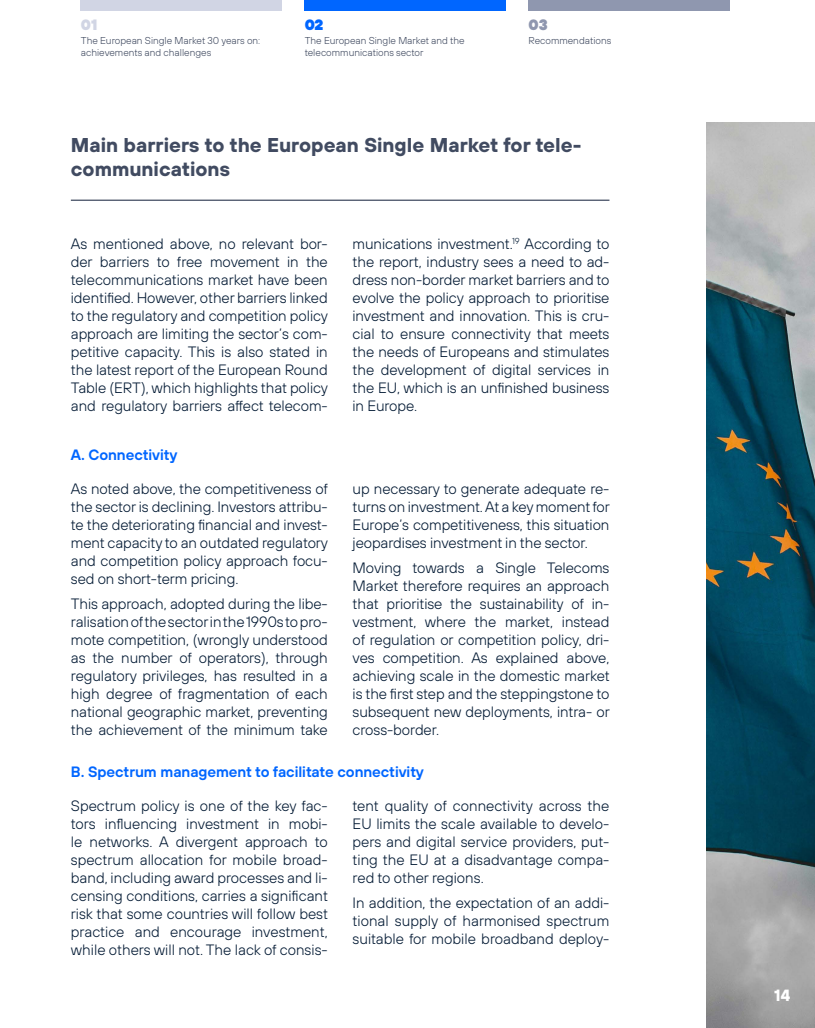
<style>
.page{position:relative;width:815px;height:1028px;background:#fff}
.page>*{position:absolute;margin:0;border:0;box-sizing:border-box;transform-origin:0 0}
.t1{font:700 20px/24px "Tele Sans";color:#414b61}
.t2{font:700 16.25px "Tele Sans";color:#fff}
.t3{font:300 15px/18px "Tele Sans";letter-spacing:-.005em;color:#031a34;text-align:justify}
.t4{font:600 15px "Tele Sans";letter-spacing:-.005em;color:#06f}
.t5{font:900 15px "Tele Sans";color:#d1d5e4}
.t6{font:900 15px "Tele Sans";color:#06f}
.t7{font:900 15px "Tele Sans";color:#8f97af}
.t8{font:300 10px/11.2px "Tele Sans";color:#414b61}
</style>
<div class="page">
<div style="left:81px;top:0;width:201px;height:11px;background:#d1d5e4"></div>
<div style="left:305px;top:0;width:201px;height:11px;background:#06f"></div>
<div style="left:528px;top:0;width:202px;height:11px;background:#8f97af"></div>
<img style="left:707px;top:122px;width:108px;height:906px">
<hr style="left:71px;top:200px;width:538px;height:1px;background:#414b61">
<p class="t5" style="left:81px;top:14px;width:18px">01</p>
<p class="t8" style="left:81px;top:35px;width:181px">The European Single Market 30 years on: achievements and challenges</p>
<p class="t6" style="left:305px;top:14px;width:20px">02</p>
<p class="t8" style="left:305px;top:35px;width:161px">The European Single Market and the telecommunications sector</p>
<p class="t7" style="left:528px;top:14px;width:21px">03</p>
<p class="t8" style="left:528px;top:35px;width:84px">Recommendations</p>
<h1 class="t1" style="left:71px;top:133px;width:512px">Main barriers to the European Single Market for tele&shy;communications</h1>
<p class="t3" style="left:71px;top:234px;width:259px">As mentioned above, no relevant bor&shy;der barriers to free movement in the telecommunications market have been identified. However, other barriers linked to the regulatory and competition policy approach are limiting the sector’s com&shy;petitive capacity. This is also stated in the latest report of the European Round Table (ERT), which highlights that policy and regulatory barriers affect telecom-</p>
<p class="t3" style="left:353px;top:234px;width:258px">munications investment.<sup>19</sup> According to the report, industry sees a need to ad&shy;dress non-border market barriers and to evolve the policy approach to prioritise investment and innovation. This is cru&shy;cial to ensure connectivity that meets the needs of Europeans and stimulates the development of digital services in the EU, which is an unfinished business in Europe.</p>
<p class="t4" style="left:71px;top:444px;width:108px">A. Connectivity</p>
<p class="t3" style="left:71px;top:479px;width:259px">As noted above, the competitiveness of the sector is declining. Investors attribu&shy;te the deteriorating financial and invest&shy;ment capacity to an outdated regulatory and competition policy approach focu&shy;sed on short-term pricing.</p>
<p class="t3" style="left:71px;top:594px;width:258px">This approach, adopted during the libe&shy;ralisation of the sector in the 1990s to pro&shy;mote competition, (wrongly understood as the number of operators), through regulatory privileges, has resulted in a high degree of fragmentation of each national geographic market, preventing the achievement of the minimum take</p>
<p class="t3" style="left:353px;top:479px;width:259px">up necessary to generate adequate re&shy;turns on investment. At a key moment for Europe’s competitiveness, this situation jeopardises investment in the sector.</p>
<p class="t3" style="left:353px;top:558px;width:259px">Moving towards a Single Telecoms Market therefore requires an approach that prioritise the sustainability of in&shy;vestment, where the market, instead of regulation or competition policy, dri&shy;ves competition. As explained above, achieving scale in the domestic market is the first step and the steppingstone to subsequent new deployments, intra- or cross-border.</p>
<p class="t4" style="left:71px;top:761px;width:355px">B. Spectrum management to facilitate connectivity</p>
<p class="t3" style="left:71px;top:796px;width:259px">Spectrum policy is one of the key fac&shy;tors influencing investment in mobi&shy;le networks. A divergent approach to spectrum allocation for mobile broad&shy;band, including award processes and li&shy;censing conditions, carries a significant risk that some countries will follow best practice and encourage investment, while others will not. The lack of consis-</p>
<p class="t3" style="left:353px;top:796px;width:258px">tent quality of connectivity across the EU limits the scale available to develo&shy;pers and digital service providers, put&shy;ting the EU at a disadvantage compa&shy;red to other regions.</p>
<p class="t3" style="left:353px;top:893px;width:258px">In addition, the expectation of an addi&shy;tional supply of harmonised spectrum suitable for mobile broadband deploy-</p>
<p class="t2" style="left:774px;top:984px;width:17px">14</p>
</div>
